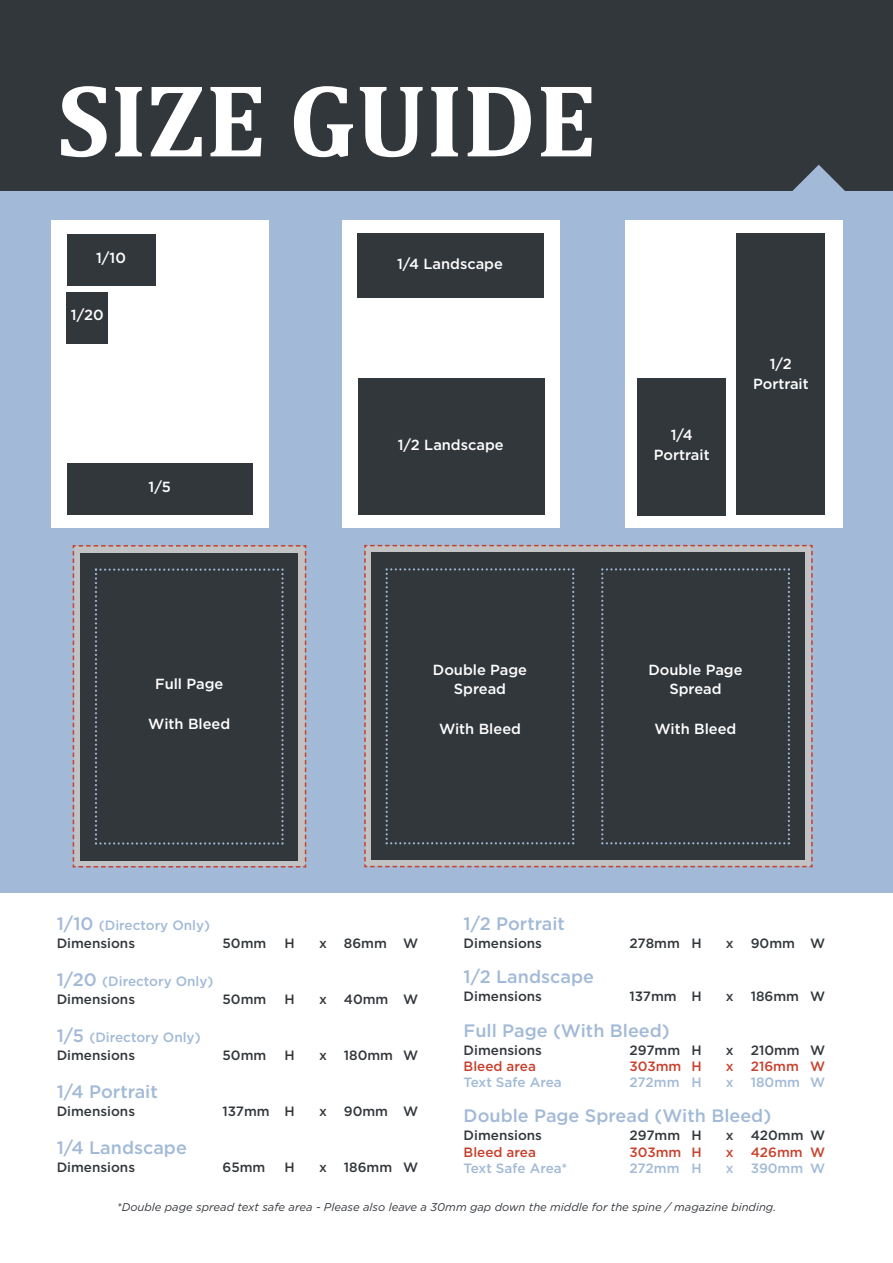
<style>
.page{position:relative;width:893px;height:1263px;background:#fff}
.page>*{position:absolute;margin:0;border:0;box-sizing:border-box;transform-origin:0 0}
.t1{font:700 104.1px "Cambria";color:#fff}
.t2{font:500 18px "Gotham";color:#a2bad7}
.t3{font:500 14.7px/19.8px "Gotham";color:#fff;text-align:center}
.t4{font:500 13.5px "Gotham";color:#32373c}
.t5{font:500 13.5px/18px "Gotham";color:#a2bad7}
.t6{font:500 13.5px "Gotham";color:#c7412d}
.t7{font:italic 11.25px "Gotham";color:#32373c}
.s1{font-size:18px}
.s2{color:#32373c}
</style>
<div class="page">
<div style="left:0;top:182px;width:893px;height:711px;background:#a2bad7"></div>
<div style="left:0;top:0;width:893px;height:191px;background:#32373c"></div>
<svg style="left:784px;top:165px;width:61px;height:56px"></svg>
<div style="left:51px;top:221px;width:217px;height:307px;background:#fff"></div>
<div style="left:342px;top:221px;width:217px;height:307px;background:#fff"></div>
<div style="left:626px;top:221px;width:217px;height:307px;background:#fff"></div>
<div style="left:637px;top:378px;width:89px;height:138px;background:#32373c"></div>
<div style="left:67px;top:234px;width:89px;height:51px;background:#32373c"></div>
<div style="left:67px;top:292px;width:41px;height:52px;background:#32373c"></div>
<div style="left:736px;top:234px;width:89px;height:281px;background:#32373c"></div>
<div style="left:359px;top:379px;width:186px;height:136px;background:#32373c"></div>
<div style="left:358px;top:234px;width:186px;height:64px;background:#32373c"></div>
<svg style="left:364px;top:544px;width:449px;height:324px;background:#3e4246"></svg>
<div style="left:67px;top:463px;width:186px;height:52px;background:#32373c"></div>
<svg style="left:72px;top:545px;width:235px;height:323px;background:#43464b"></svg>
<h1 class="t1" style="left:57px;top:60px;width:541px">SIZE GUIDE</h1>
<p class="t3" style="left:96px;top:249px;width:31px">1/10</p>
<p class="t3" style="left:397px;top:255px;width:107px">1/4 Landscape</p>
<p class="t3" style="left:71px;top:306px;width:34px">1/20</p>
<p class="t3" style="left:149px;top:478px;width:24px">1/5</p>
<p class="t3" style="left:155px;top:675px;width:70px">Full Page</p>
<p class="t3" style="left:148px;top:715px;width:83px">With Bleed</p>
<p class="t3" style="left:398px;top:436px;width:107px">1/2 Landscape</p>
<p class="t3" style="left:433px;top:661px;width:96px">Double Page<br>Spread</p>
<p class="t3" style="left:439px;top:720px;width:83px">With Bleed</p>
<p class="t3" style="left:654px;top:426px;width:57px">1/4<br>Portrait</p>
<p class="t3" style="left:753px;top:355px;width:57px">1/2<br>Portrait</p>
<p class="t3" style="left:648px;top:661px;width:96px">Double Page<br>Spread</p>
<p class="t3" style="left:654px;top:720px;width:83px">With Bleed</p>
<p class="t5" style="left:57px;top:917px;width:155px"><span class="s1">1/10</span> (Directory Only)<br><span class="s2">Dimensions</span></p>
<p class="t5" style="left:57px;top:973px;width:158px"><span class="s1">1/20</span> (Directory Only)<br><span class="s2">Dimensions</span></p>
<p class="t5" style="left:57px;top:1029px;width:145px"><span class="s1">1/5</span> (Directory Only)<br><span class="s2">Dimensions</span></p>
<p class="t4" style="left:223px;top:938px;width:45px">50mm</p>
<p class="t4" style="left:284px;top:938px;width:12px">H</p>
<p class="t4" style="left:319px;top:938px;width:9px">x</p>
<p class="t4" style="left:344px;top:938px;width:76px">86mm W</p>
<p class="t4" style="left:223px;top:995px;width:45px">50mm</p>
<p class="t4" style="left:284px;top:995px;width:12px">H</p>
<p class="t4" style="left:319px;top:995px;width:9px">x</p>
<p class="t4" style="left:344px;top:995px;width:76px">40mm W</p>
<p class="t4" style="left:223px;top:1051px;width:45px">50mm</p>
<p class="t4" style="left:284px;top:1051px;width:12px">H</p>
<p class="t4" style="left:319px;top:1051px;width:9px">x</p>
<p class="t4" style="left:344px;top:1051px;width:76px">180mm W</p>
<h2 class="t2" style="left:57px;top:1086px;width:103px">1/4 Portrait</h2>
<p class="t4" style="left:57px;top:1107px;width:80px">Dimensions</p>
<p class="t4" style="left:223px;top:1107px;width:74px">137mm H</p>
<p class="t4" style="left:319px;top:1107px;width:9px">x</p>
<p class="t4" style="left:344px;top:1107px;width:76px">90mm W</p>
<h2 class="t2" style="left:57px;top:1142px;width:132px">1/4 Landscape</h2>
<p class="t4" style="left:57px;top:1163px;width:80px">Dimensions</p>
<p class="t4" style="left:223px;top:1163px;width:44px">65mm</p>
<p class="t4" style="left:284px;top:1163px;width:12px">H</p>
<p class="t4" style="left:319px;top:1163px;width:9px">x</p>
<p class="t4" style="left:344px;top:1163px;width:76px">186mm W</p>
<h2 class="t2" style="left:464px;top:917px;width:103px">1/2 Portrait</h2>
<p class="t4" style="left:464px;top:938px;width:80px">Dimensions</p>
<p class="t4" style="left:629px;top:938px;width:74px">278mm H</p>
<p class="t4" style="left:726px;top:938px;width:9px">x</p>
<p class="t4" style="left:751px;top:938px;width:76px">90mm W</p>
<h2 class="t2" style="left:464px;top:971px;width:132px">1/2 Landscape</h2>
<p class="t4" style="left:464px;top:992px;width:80px">Dimensions</p>
<p class="t4" style="left:629px;top:992px;width:74px">137mm H</p>
<p class="t4" style="left:726px;top:992px;width:9px">x</p>
<p class="t4" style="left:751px;top:992px;width:76px">186mm W</p>
<h2 class="t2" style="left:464px;top:1024px;width:208px">Full Page (With Bleed)</h2>
<p class="t4" style="left:464px;top:1045px;width:80px">Dimensions</p>
<p class="t4" style="left:629px;top:1045px;width:74px">297mm H</p>
<p class="t4" style="left:726px;top:1045px;width:9px">x</p>
<p class="t4" style="left:751px;top:1045px;width:76px">210mm W</p>
<p class="t6" style="left:464px;top:1061px;width:74px">Bleed area</p>
<p class="t6" style="left:629px;top:1061px;width:74px">303mm H</p>
<p class="t6" style="left:726px;top:1061px;width:9px">x</p>
<p class="t6" style="left:751px;top:1061px;width:76px">216mm W</p>
<p class="t5" style="left:464px;top:1074px;width:100px">Text Safe Area</p>
<p class="t5" style="left:629px;top:1074px;width:74px">272mm H</p>
<p class="t5" style="left:726px;top:1074px;width:9px">x</p>
<p class="t5" style="left:751px;top:1074px;width:76px">180mm W</p>
<h2 class="t2" style="left:464px;top:1110px;width:309px">Double Page Spread (With Bleed)</h2>
<p class="t4" style="left:464px;top:1131px;width:80px">Dimensions</p>
<p class="t4" style="left:629px;top:1131px;width:74px">297mm H</p>
<p class="t4" style="left:726px;top:1131px;width:9px">x</p>
<p class="t4" style="left:751px;top:1131px;width:76px">420mm W</p>
<p class="t6" style="left:464px;top:1147px;width:74px">Bleed area</p>
<p class="t6" style="left:629px;top:1147px;width:74px">303mm H</p>
<p class="t6" style="left:726px;top:1147px;width:9px">x</p>
<p class="t6" style="left:751px;top:1147px;width:76px">426mm W</p>
<p class="t5" style="left:464px;top:1160px;width:105px">Text Safe Area*</p>
<p class="t5" style="left:629px;top:1160px;width:74px">272mm H</p>
<p class="t5" style="left:726px;top:1160px;width:9px">x</p>
<p class="t5" style="left:751px;top:1160px;width:76px">390mm W</p>
<p class="t7" style="left:117px;top:1203px;width:661px">*Double page spread text safe area - Please also leave a 30mm gap down the middle for the spine / magazine binding.</p>
</div>
